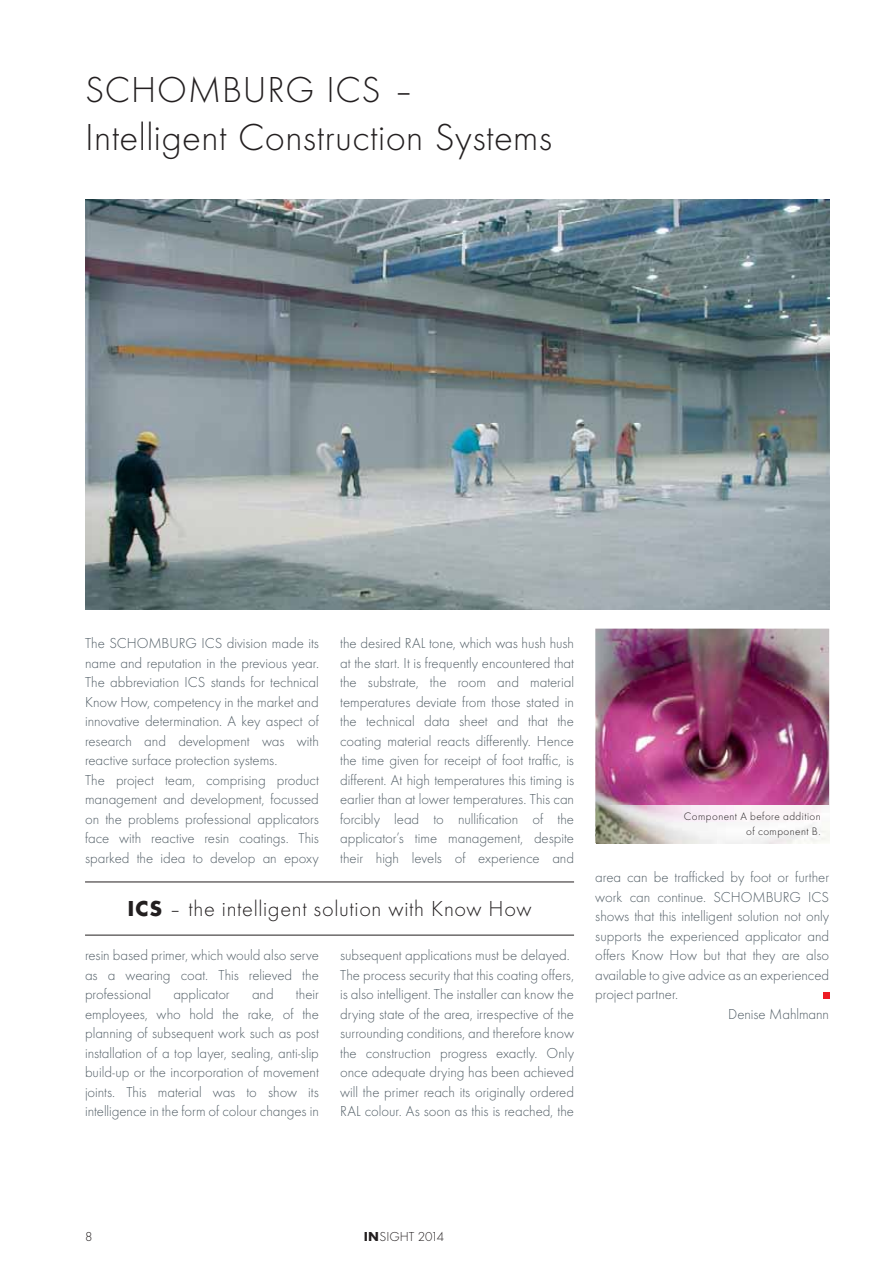
<style>
.page{position:relative;width:893px;height:1263px;background:#fff}
.page>*{position:absolute;margin:0;border:0;box-sizing:border-box;transform-origin:0 0}
.t1{font:300 39px "Futura TOT";letter-spacing:.01em;color:#231f20}
.t2{font:300 37.5px "Futura TOT";letter-spacing:.02em;color:#231f20}
.t3{font:300 22.5px "Futura TOT";letter-spacing:.03em;color:#231f20}
.t4{font:300 15px/19.5px "Futura TOT";letter-spacing:-.005em;color:#525e66;text-align:justify}
.t5{font:300 13.5px "Futura TOT";color:#231f20}
.t6{font:300 11.25px/15px "Futura TOT";letter-spacing:.04em;color:#231f20;text-align:right}
.s1{font-size:39px}
.s2{font-weight:700}
</style>
<div class="page">
<img style="left:85px;top:199px;width:744px;height:410px">
<svg style="left:823px;top:993px;width:6px;height:6px"></svg>
<img style="left:595px;top:629px;width:234px;height:214px">
<svg style="left:596px;top:831px;width:234px;height:13px"></svg>
<img style="left:596px;top:805px;width:233px;height:38px">
<hr style="left:85px;top:882px;width:489px;height:1px;background:#231f20">
<hr style="left:85px;top:935px;width:489px;height:1px;background:#231f20">
<h2 class="t2" style="left:85px;top:72px;width:331px">SCHOMBURG ICS <span class="s1">–</span></h2>
<h1 class="t1" style="left:85px;top:119px;width:469px">Intelligent Construction Systems</h1>
<p class="t4" style="left:85px;top:634px;width:235px;text-align:left">The SCHOMBURG ICS division made its name and reputation in the previous year.<br>The abbreviation ICS stands for technical Know How, competency in the market and innovative determination. A key aspect of research and development was with reactive surface protection systems.<br>The project team, comprising product management and development, focussed on the problems professional applicators face with reactive resin coatings. This sparked the idea to develop an epoxy</p>
<p class="t4" style="left:340px;top:634px;width:235px">the desired RAL tone, which was hush hush at the start. It is frequently encountered that the substrate, the room and material temperatures deviate from those stated in the technical data sheet and that the coating material reacts differently. Hence the time given for receipt of foot traffic, is different. At high temperatures this timing is earlier than at lower temperatures. This can forcibly lead to nullification of the applicator’s time management, despite their high levels of experience and</p>
<h3 class="t3" style="left:127px;top:898px;width:406px"><span class="s2">ICS</span> – the intelligent solution with Know How</h3>
<p class="t4" style="left:85px;top:946px;width:235px">resin based primer, which would also serve as a wearing coat. This relieved the professional</p>
<p class="t4" style="left:85px;top:985px;width:235px;text-indent:211px">their employees, who hold the rake, of the planning of subsequent work such as post installation of a top layer, sealing, anti-slip build-up or the incorporation of movement joints. This material was to show its intelligence in the form of colour changes in</p>
<p class="t4" style="left:173px;top:985px;width:58px">applicator</p>
<p class="t4" style="left:252px;top:985px;width:23px">and</p>
<p class="t4" style="left:340px;top:946px;width:235px;text-align:left">subsequent applications must be delayed.<br>The process security that this coating offers, is also intelligent. The installer can know the drying state of the area, irrespective of the surrounding conditions, and therefore know the construction progress exactly. Only once adequate drying has been achieved will the primer reach its originally ordered RAL colour. As soon as this is reached, the</p>
<p class="t6" style="left:684px;top:810px;width:138px">Component A before addition of component B.</p>
<p class="t4" style="left:595px;top:868px;width:235px">area can be trafficked by foot or further</p>
<p class="t4" style="left:595px;top:888px;width:235px">work can continue. SCHOMBURG ICS</p>
<p class="t4" style="left:595px;top:907px;width:235px">shows that this intelligent solution not only</p>
<p class="t4" style="left:595px;top:927px;width:235px">supports the experienced applicator and</p>
<p class="t4" style="left:595px;top:946px;width:235px">offers Know How but that they are also</p>
<p class="t4" style="left:595px;top:966px;width:235px">available to give advice as an experienced</p>
<p class="t4" style="left:595px;top:985px;width:84px">project partner.</p>
<p class="t4" style="left:728px;top:1005px;width:102px">Denise Mahlmann</p>
<p class="t5" style="left:85px;top:1230px;width:9px">8</p>
<p class="t5" style="left:364px;top:1230px;width:82px"><span class="s2">IN</span>SIGHT 2014</p>
</div>
